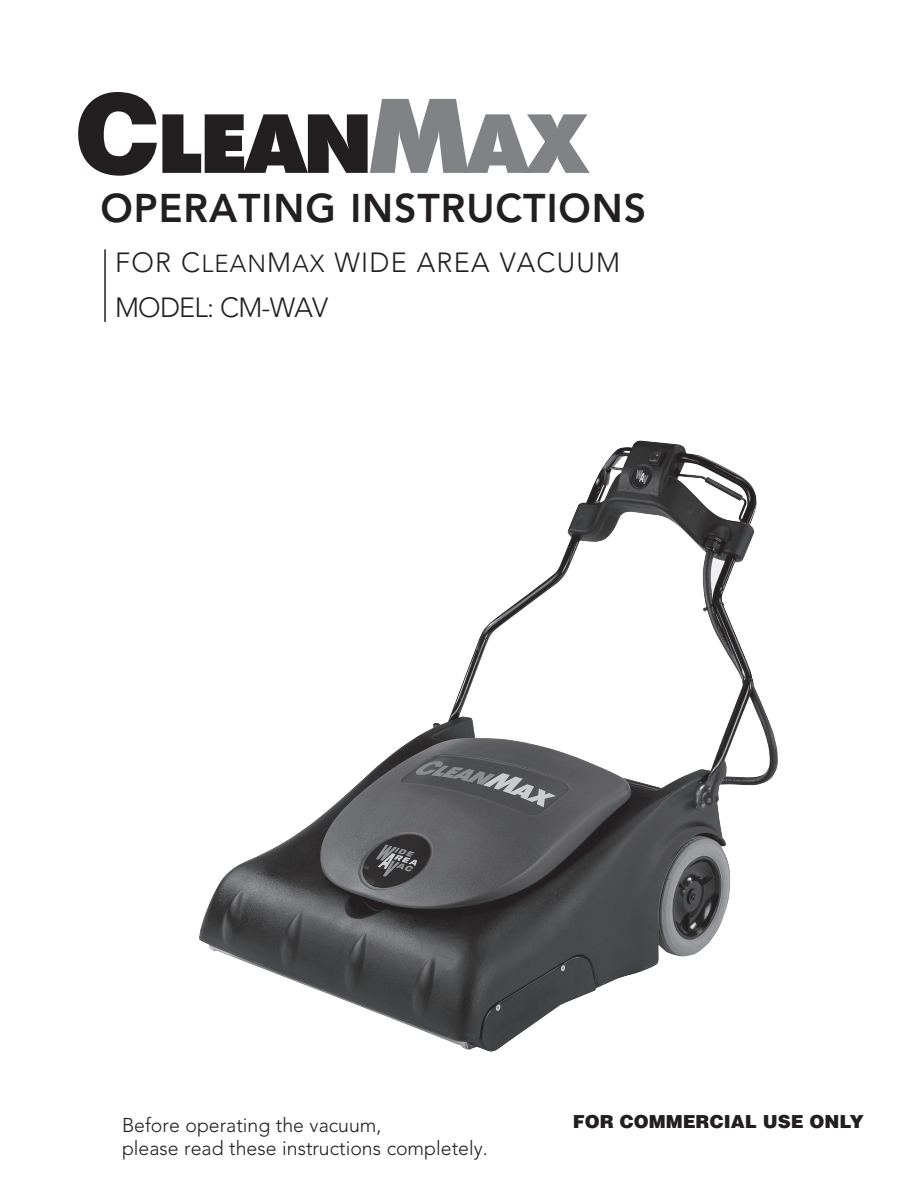
<style>
.page{position:relative;width:918px;height:1188px;background:#fff}
.page>*{position:absolute;margin:0;border:0;box-sizing:border-box;transform-origin:0 0}
.t1{font:800 81.3px "Tempest";color:#231f20}
.t2{font:800 39.75px "Avenir";letter-spacing:.025em;color:#231f20}
.t3{font:300 27.6px "Avenir";letter-spacing:.045em;color:#231f20}
.t4{font:300 27.6px "Avenir";letter-spacing:-.03em;color:#231f20}
.t5{font:300 19.95px/23.4px "Avenir";color:#231f20}
.t6{font:900 18px "Helvetica";color:#231f20}
.s1{font-family:"Helvetica";font-weight:900;font-size:110.4px}
.s2{font-size:102.75px;color:#808285}
.s3{color:#808285}
.s4{font-size:24.45px}
</style>
<div class="page">
<hr style="left:104px;top:249px;width:2px;height:73px;background:#231f20">
<img style="left:199px;top:441px;width:579px;height:611px">
<p class="t1" style="left:76px;top:102px;width:515px"><span class="s1">C</span>LEAN<span class="s2">M</span><span class="s3">AX</span></p>
<p class="t2" style="left:100px;top:185px;width:547px">OPERATING INSTRUCTIONS</p>
<p class="t3" style="left:115px;top:247px;width:507px">FOR C<span class="s4">LEAN</span>M<span class="s4">AX</span> WIDE AREA VACUUM</p>
<p class="t4" style="left:115px;top:292px;width:215px">MODEL: CM-WAV</p>
<p class="t5" style="left:122px;top:1113px;width:367px">Before operating the vacuum,<br>please read these instructions completely.</p>
<p class="t6" style="left:573px;top:1110px;width:293px">FOR COMMERCIAL USE ONLY</p>
</div>
